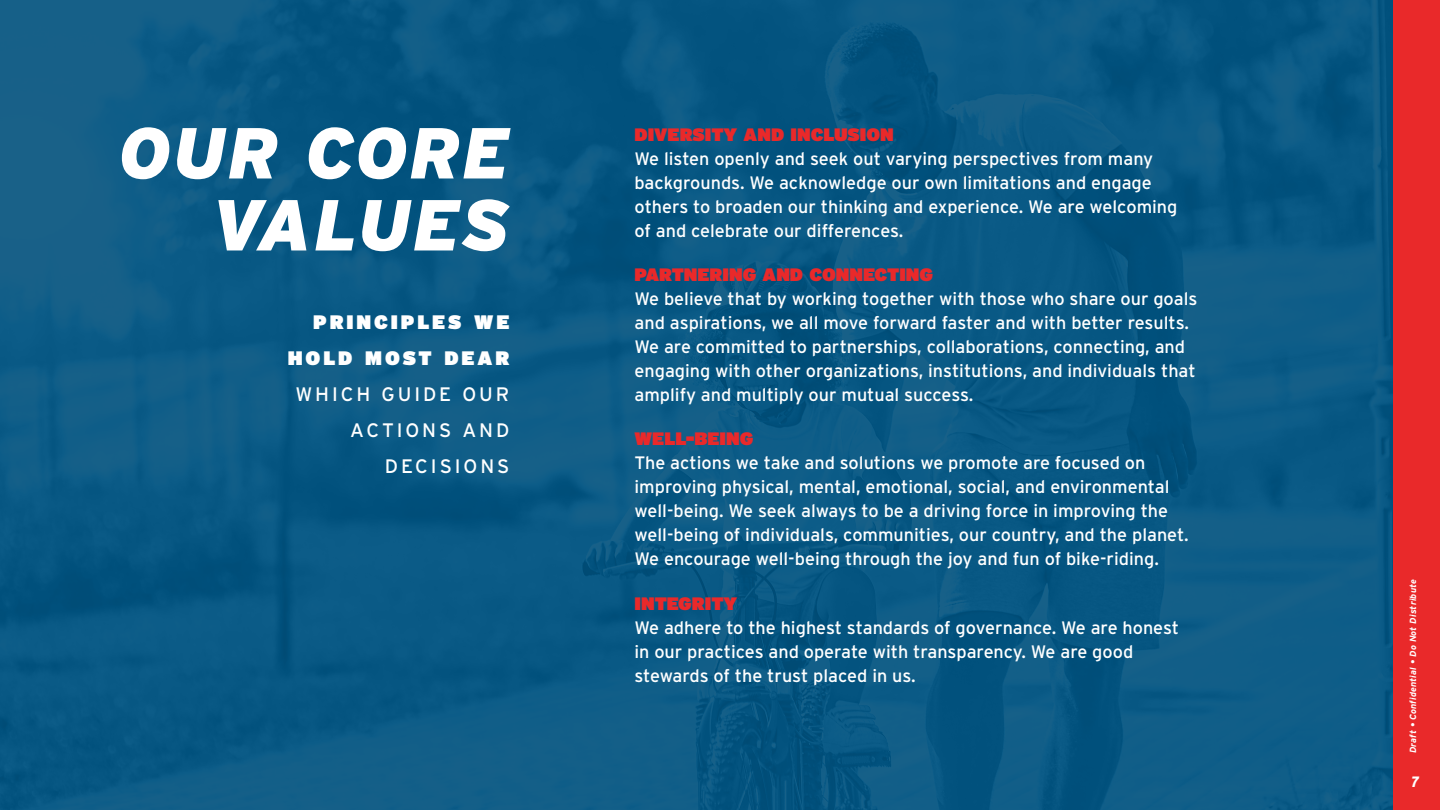
<style>
.page{position:relative;width:1440px;height:810px;background:#fff}
.page>*{position:absolute;margin:0;border:0;box-sizing:border-box;transform-origin:0 0}
.t1{font:italic 900 72px/72px "Interstate";letter-spacing:.02em;color:#fff;text-align:right}
.t2{font:19.5px/36px "Interstate";letter-spacing:.15em;color:#fff;text-align:right}
.Med_Para{font:18px/24px "Interstate";color:#fff}
.t3{font:italic 900 15px "Interstate Condensed";color:#fff}
.t4{font:italic 700 9px "Interstate";letter-spacing:.02em;color:#fff}
.s1{font-weight:900}
.s2{font-weight:900;color:#e9292a}
</style>
<div class="page">
<img style="left:0;top:0;width:1393px;height:810px">
<div style="left:1393px;top:0;width:47px;height:810px;background:#e9292a"></div>
<p class="t1" style="left:118px;top:116px;width:393px">OUR CORE<br>VALUES</p>
<p class="t2" style="left:288px;top:303px;width:223px"><span class="s1">PRINCIPLES WE<br>HOLD MOST DEAR<br></span>WHICH GUIDE OUR<br>ACTIONS AND<br>DECISIONS</p>
<p class="Med_Para" style="left:634px;top:122px;width:544px"><span class="s2">DIVERSITY AND INCLUSION<br></span>We listen openly and seek out varying perspectives from many backgrounds. We acknowledge our own limitations and engage others to broaden our thinking and experience. We are welcoming of and celebrate our differences.</p>
<p class="Med_Para" style="left:634px;top:263px;width:564px"><span class="s2">PARTNERING AND CONNECTING<br></span>We believe that by working together with those who share our goals and aspirations, we all move forward faster and with better results.<br>We are committed to partnerships, collaborations, connecting, and engaging with other organizations, institutions, and individuals that amplify and multiply our mutual success.</p>
<p class="Med_Para" style="left:634px;top:427px;width:556px"><span class="s2">WELL-BEING<br></span>The actions we take and solutions we promote are focused on improving physical, mental, emotional, social, and environmental well-being. We seek always to be a driving force in improving the well-being of individuals, communities, our country, and the planet.<br>We encourage well-being through the joy and fun of bike-riding.</p>
<p class="Med_Para" style="left:634px;top:591px;width:546px"><span class="s2">INTEGRITY<br></span>We adhere to the highest standards of governance. We are honest in our practices and operate with transparency. We are good stewards of the trust placed in us.</p>
<p class="t4" style="left:1408px;top:753px;width:175px;rotate:-90deg">Draft • Confidential • Do Not Distribute</p>
<p class="t3" style="left:1411px;top:773px;width:9px">7</p>
</div>
